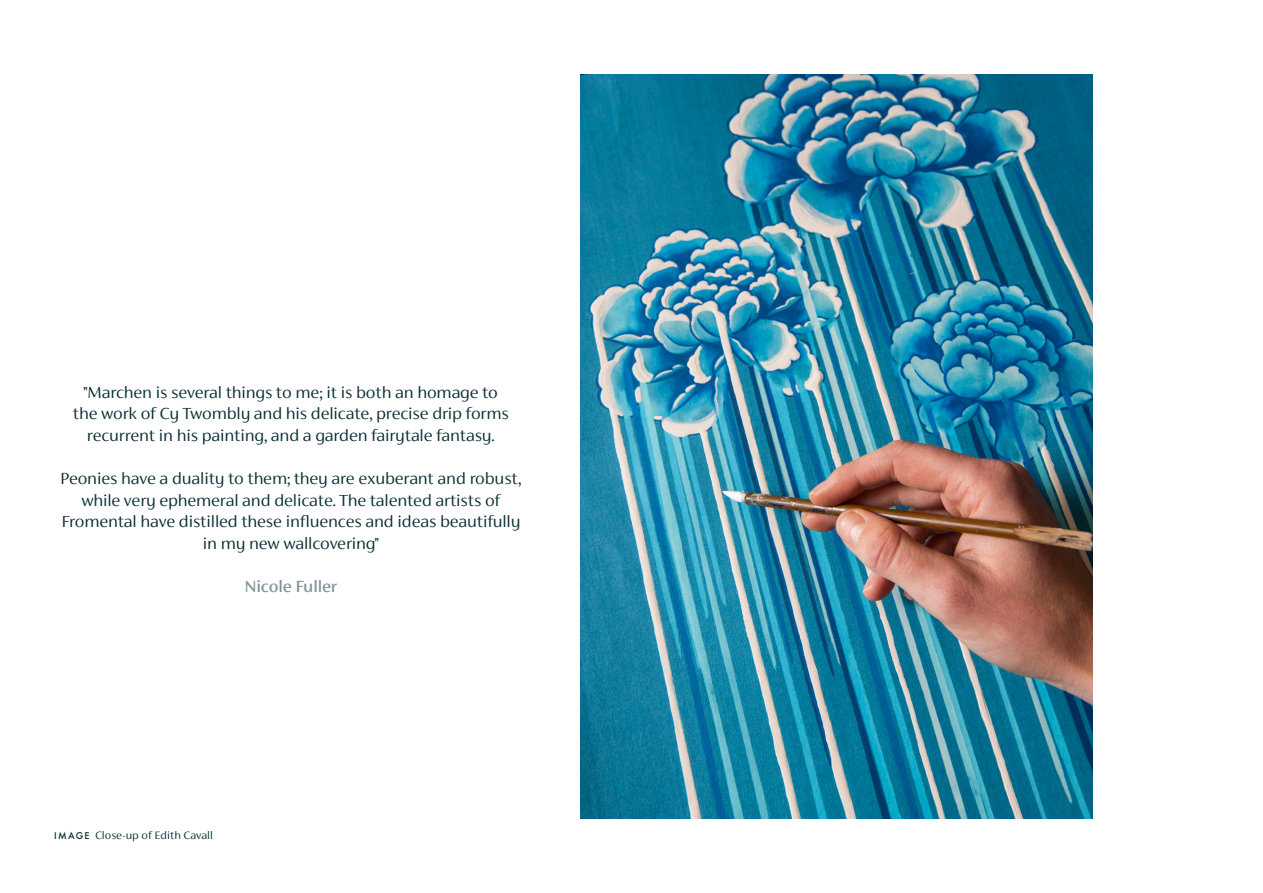
<style>
.page{position:relative;width:1263px;height:893px;background:#fff}
.page>*{position:absolute;margin:0;border:0;box-sizing:border-box;transform-origin:0 0}
.Body_Copy{font:300 18px/21.6px "FS Siena";letter-spacing:-.01em;color:#072b31;text-align:center}
.Body_Copy-2{font:500 18px "FS Siena";letter-spacing:-.01em;color:#839598}
.Body_Copy-3{font:300 12px "FS Siena";color:#072b31}
.s1{font-family:"Futura";font-weight:500;font-size:9px}
</style>
<div class="page">
<img style="left:581px;top:74px;width:512px;height:745px">
<p class="Body_Copy" style="left:73px;top:381px;width:437px">"Marchen is several things to me; it is both an homage to the work of Cy Twombly and his delicate, precise drip forms recurrent in his painting, and a garden fairytale fantasy.</p>
<p class="Body_Copy" style="left:60px;top:467px;width:463px">Peonies have a duality to them; they are exuberant and robust, while very ephemeral and delicate. The talented artists of Fromental have distilled these influences and ideas beautifully in my new wallcovering"</p>
<p class="Body_Copy-2" style="left:244px;top:577px;width:94px">Nicole Fuller</p>
<p class="Body_Copy-3" style="left:54px;top:829px;width:161px"><span class="s1">IMAGE</span> Close-up of Edith Cavall</p>
</div>
